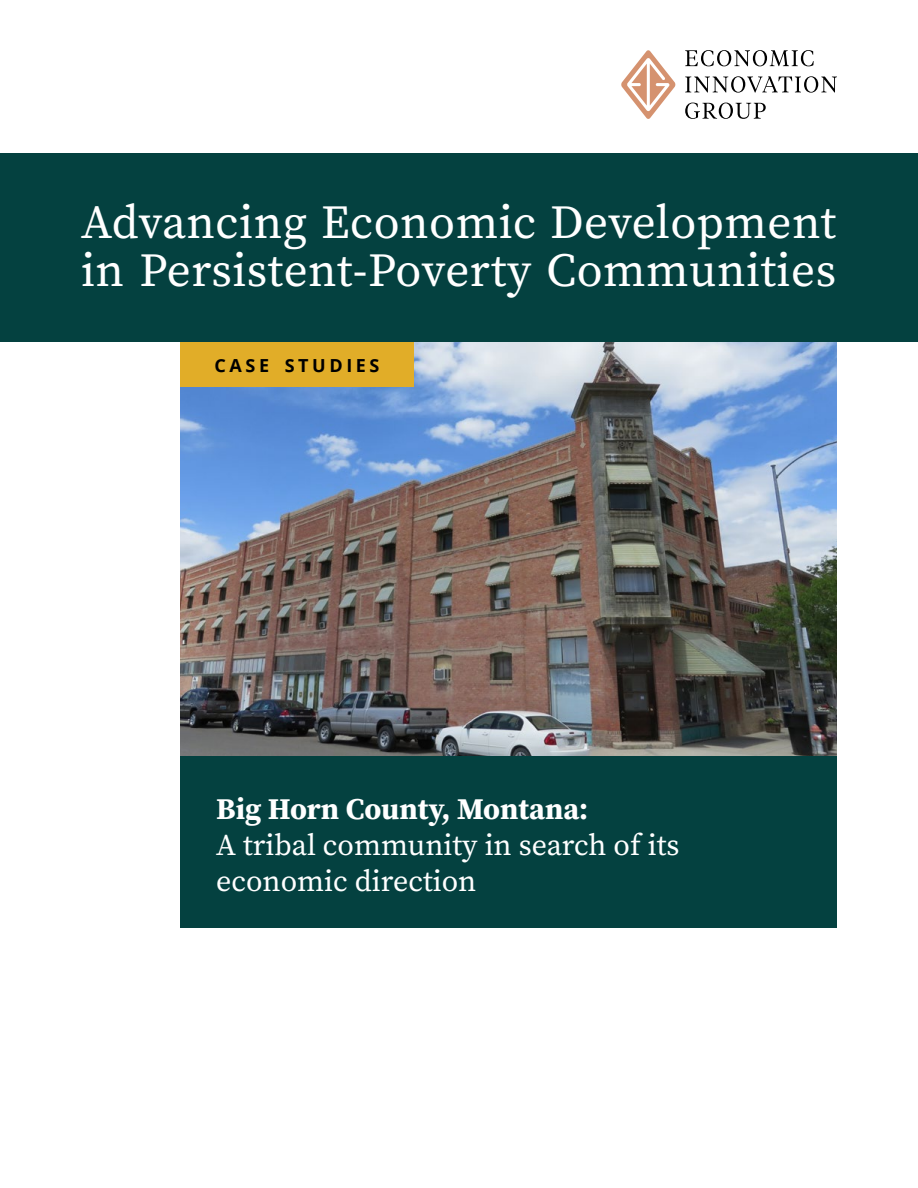
<style>
.page{position:relative;width:918px;height:1188px;background:#fff}
.page>*{position:absolute;margin:0;border:0;box-sizing:border-box;transform-origin:0 0}
.Cover_Head{font:47.25px/48px "Source Serif Pro";letter-spacing:.01em;color:#fff}
.H2_Case_studies{font:30px/36px "Source Serif Pro";color:#fff}
.t1{font:700 18px "Open Sans";letter-spacing:.2em;color:#000}
.s1{font-weight:700}
</style>
<div class="page">
<img style="left:180px;top:342px;width:657px;height:414px">
<div style="left:180px;top:756px;width:656px;height:171px;background:#044140"></div>
<div style="left:180px;top:342px;width:234px;height:45px;background:#e1ad28"></div>
<div style="left:0;top:153px;width:918px;height:189px;background:#044140"></div>
<svg style="left:621px;top:50px;width:55px;height:69px"></svg>
<svg style="left:685px;top:50px;width:129px;height:16px"></svg>
<svg style="left:685px;top:76px;width:152px;height:17px"></svg>
<svg style="left:685px;top:103px;width:81px;height:16px"></svg>
<h1 class="Cover_Head" style="left:81px;top:199px;width:757px">Advancing Economic Development in Persistent-Poverty Communities</h1>
<p class="t1" style="left:214px;top:353px;width:167px">CASE STUDIES</p>
<p class="H2_Case_studies" style="left:216px;top:791px;width:465px"><span class="s1">Big Horn County, Montana:<br></span>A tribal community in search of its economic direction</p>
</div>
